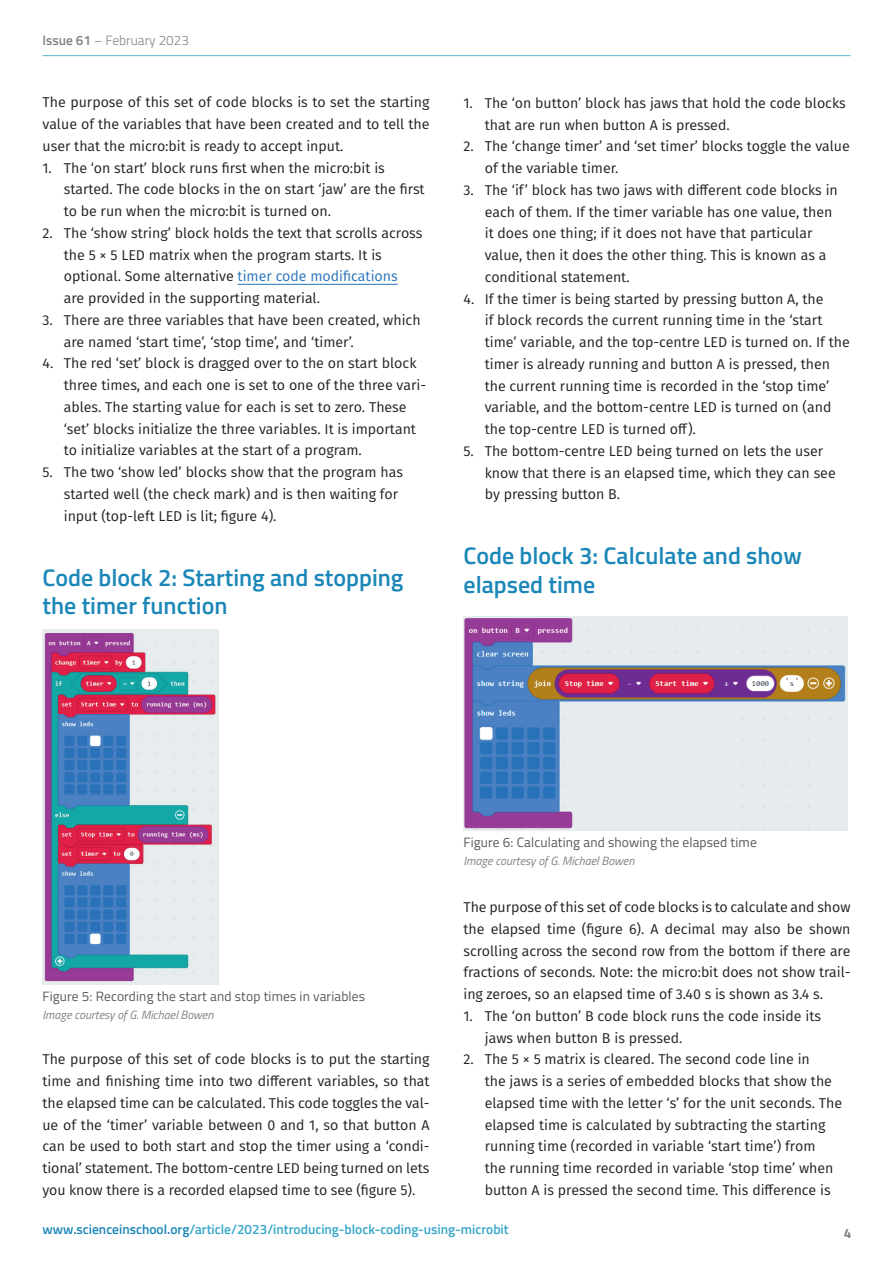
<style>
.page{position:relative;width:893px;height:1263px;background:#fff}
.page>*{position:absolute;margin:0;border:0;box-sizing:border-box;transform-origin:0 0}
.t1{font:600 24px/28.5px "Titillium Web";color:#1b87b8}
.t2{font:14.25px/21.8px "Fira Sans";color:#231f20}
.t3{font:13.5px "Titillium Web";letter-spacing:.01em;color:#57585a}
.t4{font:600 13.5px "Titillium Web";color:#38a7c9}
.t5{font:300 13.5px "Titillium Web";color:#808285}
.t6{font:700 13.5px "Titillium Web";color:#808285}
.t7{font:italic 12px "Titillium Web";color:#808285}
.s1{font-weight:600}
.s2{color:#2772b9}
.s3{color:#1b87b8}
</style>
<div class="page">
<hr style="left:43px;top:55px;width:807px;height:1px;background:#57b5d1">
<hr style="left:238px;top:284px;width:160px;height:1px;background:#2772b9">
<img style="left:43px;top:629px;width:176px;height:356px">
<img style="left:463px;top:616px;width:384px;height:214px">
<p class="t5" style="left:43px;top:31px;width:148px"><span class="s1">Issue 61</span> – February 2023</p>
<p class="t2" style="left:43px;top:91px;width:388px;text-align:justify">The purpose of this set of code blocks is to set the starting value of the variables that have been created and to tell the user that the micro:bit is ready to accept input.</p>
<p class="t2" style="left:64px;top:156px;width:362px;text-indent:-21px">1. The ‘on start’ block runs first when the micro:bit is started. The code blocks in the on start ‘jaw’ are the first to be run when the micro:bit is turned on.</p>
<p class="t2" style="left:64px;top:222px;width:360px;text-indent:-21px">2. The ‘show string’ block holds the text that scrolls across the 5 × 5 LED matrix when the program starts. It is optional. Some alternative <span class="s2">timer code modifications<br></span>are provided in the supporting material.</p>
<p class="t2" style="left:64px;top:309px;width:358px;text-indent:-21px">3. There are three variables that have been created, which are named ‘start time’, ‘stop time’, and ‘timer’.</p>
<p class="t2" style="left:64px;top:352px;width:364px;text-indent:-21px">4. The red ‘set’ block is dragged over to the on start block three times, and each one is set to one of the three vari&shy;ables. The starting value for each is set to zero. These ‘set’ blocks initialize the three variables. It is important to initialize variables at the start of a program.</p>
<p class="t2" style="left:64px;top:461px;width:341px;text-indent:-21px">5. The two ‘show led’ blocks show that the program has started well (the check mark) and is then waiting for input (top-left LED is lit; figure 4).</p>
<h1 class="t1" style="left:43px;top:562px;width:362px">Code block 2: Starting and stopping the timer function</h1>
<p class="t2" style="left:485px;top:92px;width:363px;text-indent:-21px">1. The ‘on button’ block has jaws that hold the code blocks that are run when button A is pressed.</p>
<p class="t2" style="left:485px;top:135px;width:367px;text-indent:-21px">2. The ‘change timer’ and ‘set timer’ blocks toggle the value of the variable timer.</p>
<p class="t2" style="left:485px;top:179px;width:355px;text-indent:-21px">3. The ‘if’ block has two jaws with different code blocks in each of them. If the timer variable has one value, then it does one thing; if it does not have that particular value, then it does the other thing. This is known as a conditional statement.</p>
<p class="t2" style="left:485px;top:287px;width:366px;text-indent:-21px">4. If the timer is being started by pressing button A, the<br>if block records the current running time in the ‘start time’ variable, and the top-centre LED is turned on. If the timer is already running and button A is pressed, then the current running time is recorded in the ‘stop time’ variable, and the bottom-centre LED is turned on (and the top-centre LED is turned off).</p>
<p class="t2" style="left:485px;top:440px;width:352px;text-indent:-21px">5. The bottom-centre LED being turned on lets the user know that there is an elapsed time, which they can see by pressing button B.</p>
<h1 class="t1" style="left:463px;top:540px;width:340px">Code block 3: Calculate and show elapsed time</h1>
<p class="t3" style="left:43px;top:987px;width:324px">Figure 5: Recording the start and stop times in variables</p>
<p class="t7" style="left:43px;top:1006px;width:172px">Image courtesy of G. Michael Bowen</p>
<p class="t2" style="left:43px;top:1048px;width:388px;text-align:justify">The purpose of this set of code blocks is to put the starting time and finishing time into two different variables, so that the elapsed time can be calculated. This code toggles the val&shy;ue of the ‘timer’ variable between 0 and 1, so that button A can be used to both start and stop the timer using a ‘condi&shy;tional’ statement. The bottom-centre LED being turned on lets you know there is a recorded elapsed time to see (figure 5).</p>
<p class="t3" style="left:463px;top:832px;width:295px">Figure 6: Calculating and showing the elapsed time</p>
<p class="t7" style="left:463px;top:852px;width:172px">Image courtesy of G. Michael Bowen</p>
<p class="t2" style="left:463px;top:896px;width:388px;text-align:justify">The purpose of this set of code blocks is to calculate and show the elapsed time (figure 6). A decimal may also be shown scrolling across the second row from the bottom if there are fractions of seconds. Note: the micro:bit does not show trail&shy;ing zeroes, so an elapsed time of 3.40 s is shown as 3.4 s.</p>
<p class="t2" style="left:485px;top:1005px;width:338px;text-indent:-21px">1. The ‘on button’ B code block runs the code inside its jaws when button B is pressed.</p>
<p class="t2" style="left:485px;top:1048px;width:359px;text-indent:-21px">2. The 5 × 5 matrix is cleared. The second code line in<br>the jaws is a series of embedded blocks that show the elapsed time with the letter ‘s’ for the unit seconds. The elapsed time is calculated by subtracting the starting running time (recorded in variable ‘start time’) from<br>the running time recorded in variable ‘stop time’ when button A is pressed the second time. This difference is</p>
<p class="t4" style="left:43px;top:1219px;width:468px"><span class="s3">www.scienceinschool.org</span>/article/2023/introducing-block-coding-using-microbit</p>
<p class="t6" style="left:844px;top:1223px;width:9px">4</p>
</div>
